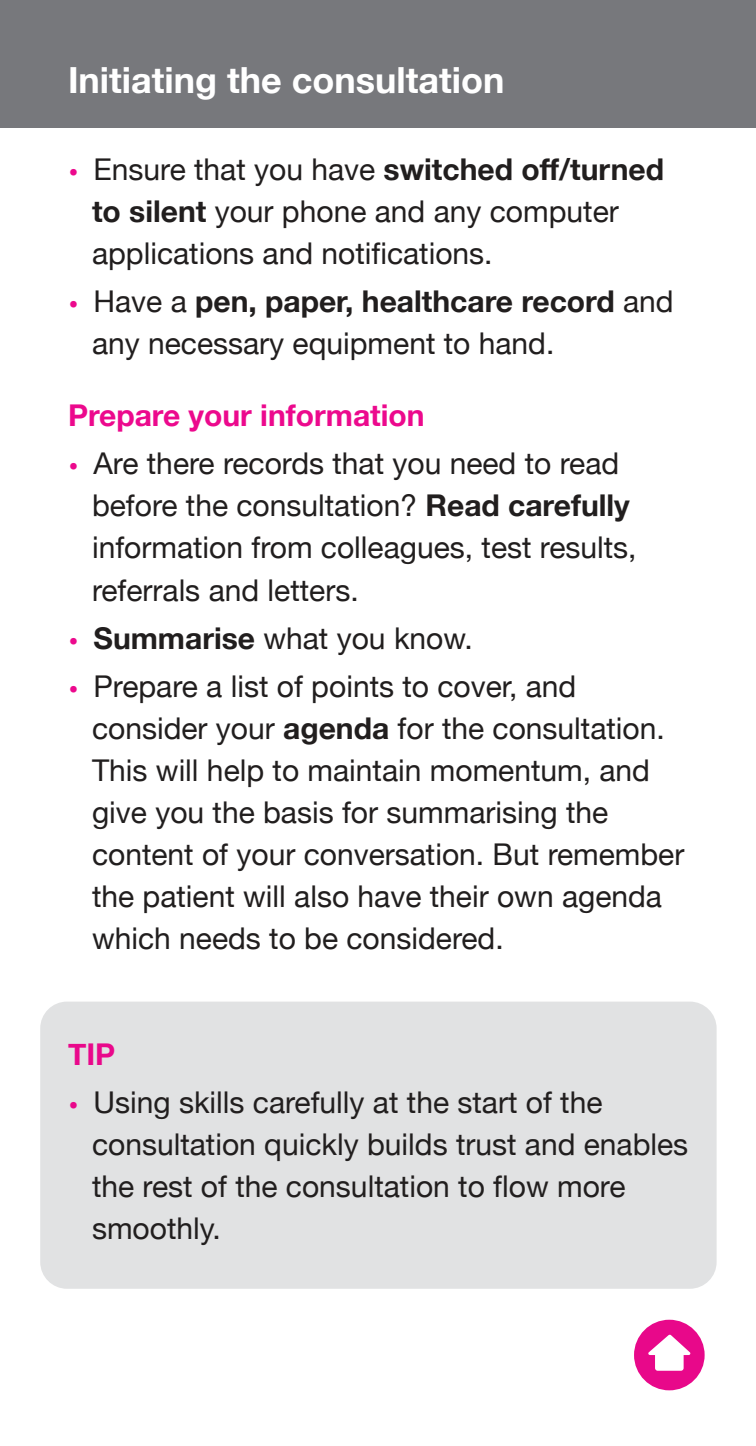
<style>
.page{position:relative;width:756px;height:1446px;background:#fff}
.page>*{position:absolute;margin:0;border:0;box-sizing:border-box;transform-origin:0 0}
.t1{font:700 36px "Helvetica Neue";color:#fff}
.t2{font:30px/42px "Helvetica Neue";color:#211e1e}
.t3{font:700 30px "Helvetica Neue";color:#ec098d}
.t4{font:700 30px "Helvetica Neue";color:#e9088b}
.s1{color:#ec098d}
.s2{font-weight:700}
.s3{color:#e9088b}
</style>
<div class="page">
<div style="left:0;top:0;width:756px;height:128px;background:#77787c"></div>
<div style="left:40px;top:1001px;width:677px;height:287px;background:#e1e2e3;border-radius:27px"></div>
<div style="left:634px;top:1319px;width:71px;height:71px;background:#e8088a;border-radius:50%"></div>
<div style="left:655px;top:1351px;width:29px;height:19px;background:#fff;border-radius:3px"></div>
<svg style="left:648px;top:1334px;width:43px;height:21px"></svg>
<p class="t1" style="left:68px;top:52px;width:438px">Initiating the consultation</p>
<p class="t2" style="left:92px;top:150px;width:574px;text-indent:-24px"><span class="s1">•</span> Ensure that you have <span class="s2">switched off/turned to silent</span> your phone and any computer applications and notifications.</p>
<p class="t2" style="left:92px;top:282px;width:583px;text-indent:-24px"><span class="s1">•</span> Have a <span class="s2">pen, paper, healthcare record</span> and any necessary equipment to hand.</p>
<p class="t3" style="left:68px;top:392px;width:358px">Prepare your information</p>
<p class="t2" style="left:92px;top:444px;width:546px;text-indent:-24px"><span class="s1">•</span> Are there records that you need to read before the consultation? <span class="s2">Read carefully </span>information from colleagues, test results, referrals and letters.</p>
<p class="t2" style="left:68px;top:618px;width:406px"><span class="s1">•</span> <span class="s2">Summarise</span> what you know.</p>
<p class="t2" style="left:92px;top:666px;width:594px;text-indent:-24px"><span class="s1">•</span> Prepare a list of points to cover, and consider your <span class="s2">agenda</span> for the consultation.<br>This will help to maintain momentum, and give you the basis for summarising the content of your conversation. But remember the patient will also have their own agenda which needs to be considered.</p>
<p class="t4" style="left:68px;top:1030px;width:49px">TIP</p>
<p class="t2" style="left:92px;top:1083px;width:598px;text-indent:-24px"><span class="s3">•</span> Using skills carefully at the start of the consultation quickly builds trust and enables the rest of the consultation to flow more smoothly.</p>
</div>
